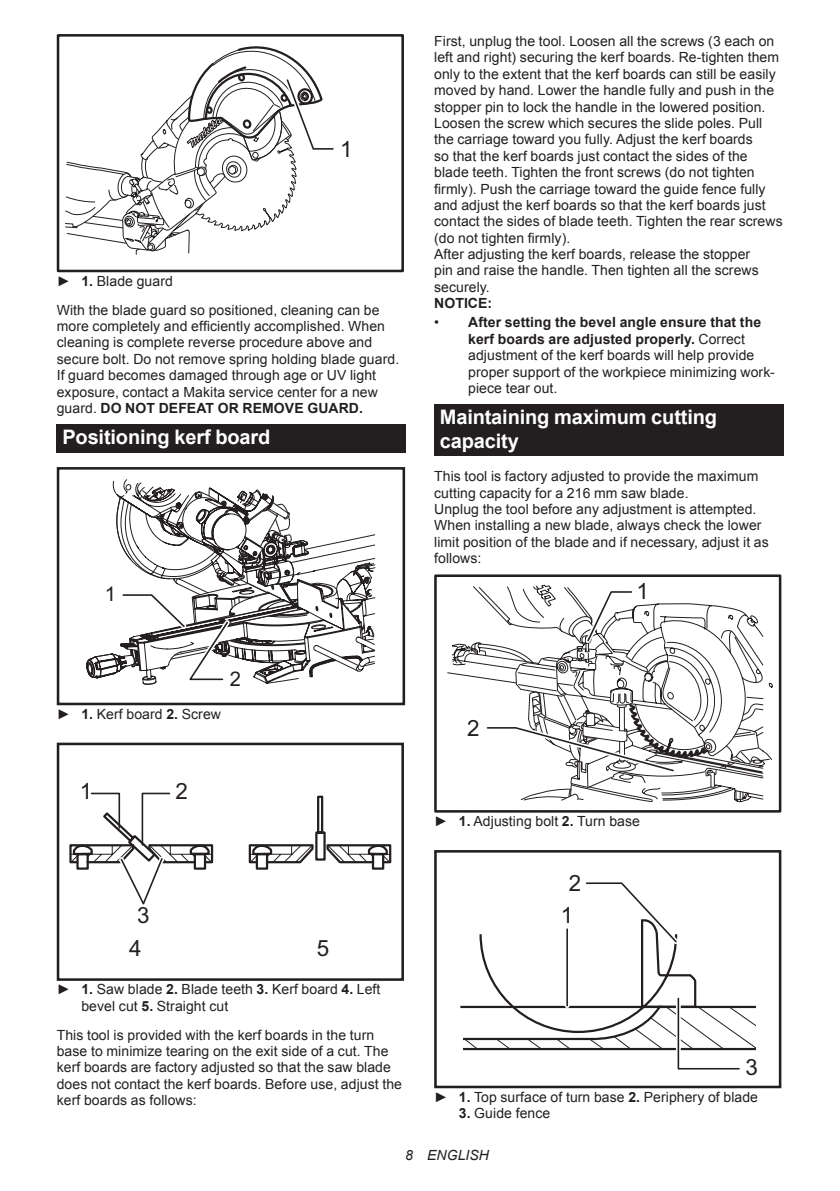
<style>
.page{position:relative;width:840px;height:1191px;background:#fff}
.page>*{position:absolute;margin:0;border:0;box-sizing:border-box;transform-origin:0 0}
.t1{font:22.4px/33.6px "Arial";color:#231f20;text-align:center}
.t2{font:20.2px "Arial";color:#231f20}
.t3{font:700 20px/23.4px "Arial";letter-spacing:-.01em;color:#fff}
.t4{font:14px/16.4px "Arial";letter-spacing:.005em;color:#231f20}
.t5{font:italic 14px "Arial";letter-spacing:.005em;color:#231f20}
.t6{font:700 14px "Arial";letter-spacing:.005em;color:#231f20}
.s1{font-weight:700}
</style>
<div class="page">
<div style="left:57px;top:34px;width:347px;height:238px;border:3px solid #231f20"></div>
<svg style="left:64px;top:34px;width:274px;height:238px"></svg>
<div style="left:57px;top:424px;width:348px;height:29px;background:#231f20"></div>
<div style="left:57px;top:467px;width:348px;height:238px;border:3px solid #231f20"></div>
<svg style="left:86px;top:479px;width:290px;height:226px"></svg>
<svg style="left:69px;top:792px;width:323px;height:113px"></svg>
<div style="left:57px;top:742px;width:347px;height:238px;border:3px solid #231f20"></div>
<div style="left:434px;top:404px;width:348px;height:52px;background:#231f20"></div>
<svg style="left:447px;top:643px;width:326px;height:117px"></svg>
<div style="left:434px;top:574px;width:347px;height:238px;border:3px solid #231f20"></div>
<svg style="left:470px;top:584px;width:302px;height:218px"></svg>
<svg style="left:479px;top:928px;width:218px;height:65px"></svg>
<svg style="left:581px;top:882px;width:101px;height:66px"></svg>
<svg style="left:564px;top:929px;width:5px;height:64px"></svg>
<hr style="left:566px;top:929px;width:1px;height:76px;background:#231f20">
<svg style="left:460px;top:993px;width:296px;height:77px"></svg>
<div style="left:434px;top:850px;width:347px;height:238px;border:3px solid #231f20"></div>
<h1 class="t1" style="left:340px;top:132px;width:14px">1</h1>
<p class="t4" style="left:57px;top:267px;width:324px;line-height:28.8px">► <span class="s1">1.</span> Blade guard<br>With the blade guard so positioned, cleaning can be</p>
<p class="t4" style="left:57px;top:318px;width:344px">more completely and efficiently accomplished. When cleaning is complete reverse procedure above and secure bolt. Do not remove spring holding blade guard.<br>If guard becomes damaged through age or UV light exposure, contact a Makita service center for a new guard. <span class="s1">DO NOT DEFEAT OR REMOVE GUARD.</span></p>
<h3 class="t3" style="left:62px;top:426px;width:209px">Positioning kerf board</h3>
<h2 class="t2" style="left:105px;top:580px;width:13px">1</h2>
<p class="t4" style="left:57px;top:706px;width:166px">► <span class="s1">1.</span> Kerf board <span class="s1">2.</span> Screw</p>
<h2 class="t2" style="left:229px;top:665px;width:13px">2</h2>
<h1 class="t1" style="left:80px;top:775px;width:14px">1</h1>
<h1 class="t1" style="left:175px;top:775px;width:14px">2</h1>
<h1 class="t1" style="left:129px;top:898px;width:22px">3<br>4</h1>
<h1 class="t1" style="left:316px;top:932px;width:14px">5</h1>
<p class="t4" style="left:81px;top:981px;width:300px;text-indent:-25px">► <span class="s1">1.</span> Saw blade <span class="s1">2.</span> Blade teeth <span class="s1">3.</span> Kerf board <span class="s1">4.</span> Left bevel cut <span class="s1">5.</span> Straight cut</p>
<p class="t4" style="left:57px;top:1026px;width:346px">This tool is provided with the kerf boards in the turn base to minimize tearing on the exit side of a cut. The kerf boards are factory adjusted so that the saw blade does not contact the kerf boards. Before use, adjust the kerf boards as follows:</p>
<p class="t4" style="left:434px;top:33px;width:350px">First, unplug the tool. Loosen all the screws (3 each on left and right) securing the kerf boards. Re-tighten them only to the extent that the kerf boards can still be easily moved by hand. Lower the handle fully and push in the stopper pin to lock the handle in the lowered position.<br>Loosen the screw which secures the slide poles. Pull the carriage toward you fully. Adjust the kerf boards<br>so that the kerf boards just contact the sides of the blade teeth. Tighten the front screws (do not tighten firmly). Push the carriage toward the guide fence fully and adjust the kerf boards so that the kerf boards just contact the sides of blade teeth. Tighten the rear screws (do not tighten firmly).<br>After adjusting the kerf boards, release the stopper<br>pin and raise the handle. Then tighten all the screws securely.</p>
<p class="t6" style="left:434px;top:294px;width:60px">NOTICE:</p>
<p class="t4" style="left:468px;top:314px;width:308px;text-indent:-34px">• <span class="s1">After setting the bevel angle ensure that the kerf boards are adjusted properly.</span> Correct adjustment of the kerf boards will help provide proper support of the workpiece minimizing work&shy;piece tear out.</p>
<h3 class="t3" style="left:439px;top:406px;width:278px">Maintaining maximum cutting capacity</h3>
<p class="t4" style="left:434px;top:468px;width:336px">This tool is factory adjusted to provide the maximum cutting capacity for a 216 mm saw blade.<br>Unplug the tool before any adjustment is attempted.<br>When installing a new blade, always check the lower limit position of the blade and if necessary, adjust it as follows:</p>
<h1 class="t1" style="left:636px;top:574px;width:14px">1</h1>
<h1 class="t1" style="left:467px;top:711px;width:14px">2</h1>
<p class="t4" style="left:434px;top:813px;width:207px">► <span class="s1">1.</span> Adjusting bolt <span class="s1">2.</span> Turn base</p>
<h1 class="t1" style="left:560px;top:867px;width:22px;line-height:31.6px">2<br>1</h1>
<h1 class="t1" style="left:745px;top:1050px;width:14px">3</h1>
<p class="t4" style="left:434px;top:1088px;width:325px">► <span class="s1">1.</span> Top surface of turn base <span class="s1">2.</span> Periphery of blade</p>
<p class="t4" style="left:458px;top:1105px;width:93px"><span class="s1">3.</span> Guide fence</p>
<p class="t5" style="left:405px;top:1146px;width:85px">8 ENGLISH</p>
</div>
